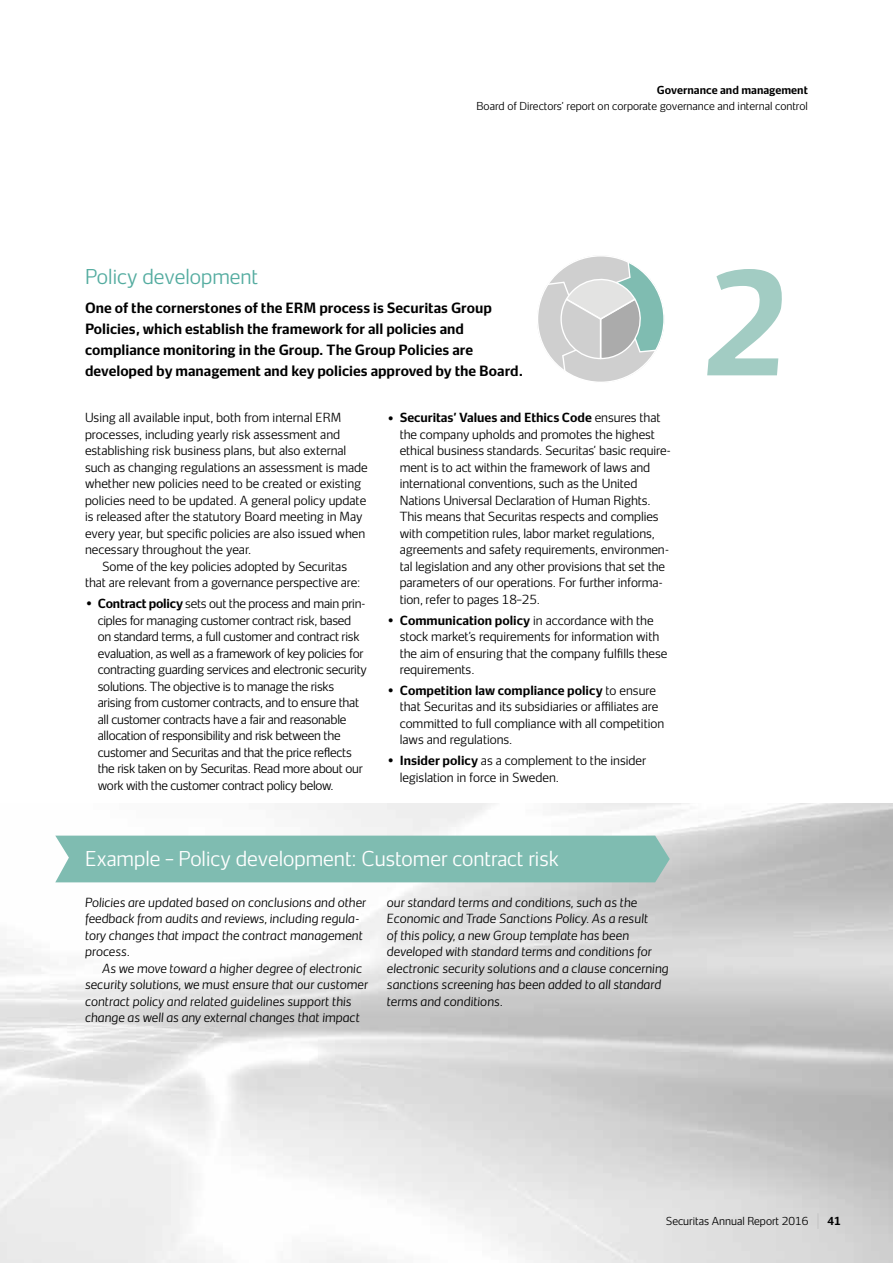
<style>
.page{position:relative;width:893px;height:1263px;background:#fff}
.page>*{position:absolute;margin:0;border:0;box-sizing:border-box;transform-origin:0 0}
.t1{font:italic 700 136.5px "Securitas Sans";color:#a2ccc3}
.t2{font:300 19.5px "Securitas Sans";color:#fff}
.t3{font:300 19.5px "Securitas Sans";color:#54aca0}
.t4{font:700 13.5px/21px "Securitas Sans";color:#000}
.t5{font:300 12px/16.5px "Securitas Sans";letter-spacing:-.005em;color:#000}
.t6{font:italic 300 12px/16.5px "Securitas Sans";color:#000}
.t7{font:300 10.5px "Securitas Sans";color:#000}
.t8{font:700 10.5px "Securitas Sans";color:#000}
.s1{font-size:27px}
.s2{font-weight:700}
</style>
<div class="page">
<div style="left:55px;top:836px;width:615px;height:46px;background:#7fbcb1"></div>
<svg style="left:539px;top:257px;width:124px;height:124px"></svg>
<svg style="left:818px;top:1213px;width:1px;height:16px"></svg>
<p class="t8" style="left:657px;top:80px;width:153px">Governance and management</p>
<p class="t7" style="left:476px;top:97px;width:333px">Board of Directors’ report on corporate governance and internal control</p>
<h2 class="t3" style="left:85px;top:260px;width:175px">Policy development</h2>
<p class="t4" style="left:85px;top:296px;width:439px">One of the cornerstones of the ERM process is Securitas Group Policies, which establish the framework for all policies and compliance monitoring in the Group. The Group Policies are developed by management and key policies approved by the Board.</p>
<p class="t5" style="left:85px;top:408px;width:258px">Using all available input, both from internal ERM</p>
<p class="t5" style="left:85px;top:425px;width:257px">processes, including yearly risk assessment and</p>
<p class="t5" style="left:85px;top:441px;width:263px">establishing risk business plans, but also external</p>
<p class="t5" style="left:85px;top:458px;width:284px">such as changing regulations an assessment is made</p>
<p class="t5" style="left:85px;top:474px;width:278px">whether new policies need to be created or existing</p>
<p class="t5" style="left:85px;top:491px;width:283px">policies need to be updated. A general policy update</p>
<p class="t5" style="left:85px;top:507px;width:279px">is released after the statutory Board meeting in May</p>
<p class="t5" style="left:85px;top:524px;width:282px">every year, but specific policies are also issued when</p>
<p class="t5" style="left:85px;top:540px;width:168px">necessary throughout the year.</p>
<p class="t5" style="left:102px;top:557px;width:247px">Some of the key policies adopted by Securitas</p>
<p class="t5" style="left:85px;top:573px;width:277px">that are relevant from a governance perspective are:</p>
<p class="t5" style="left:98px;top:594px;width:271px;text-indent:-13px"><span class="s1">•</span> <span class="s2">Contract policy</span> sets out the process and main prin&shy;ciples for managing customer contract risk, based on standard terms, a full customer and contract risk evaluation, as well as a framework of key policies for contracting guarding services and electronic security solutions. The objective is to manage the risks arising from customer contracts, and to ensure that all customer contracts have a fair and reasonable allocation of responsibility and risk between the customer and Securitas and that the price reflects the risk taken on by Securitas. Read more about our work with the customer contract policy below.</p>
<p class="t5" style="left:400px;top:408px;width:273px;text-indent:-13px"><span class="s1">•</span> <span class="s2">Securitas’ Values and Ethics Code</span> ensures that the company upholds and promotes the highest ethical business standards. Securitas’ basic require&shy;ment is to act within the framework of laws and international conventions, such as the United Nations Universal Declaration of Human Rights.<br>This means that Securitas respects and complies with competition rules, labor market regulations, agreements and safety requirements, environmen&shy;tal legislation and any other provisions that set the parameters of our operations. For further informa&shy;tion, refer to pages 18–25.</p>
<p class="t5" style="left:400px;top:610px;width:269px;text-indent:-13px"><span class="s1">•</span> <span class="s2">Communication policy</span> in accordance with the stock market’s requirements for information with the aim of ensuring that the company fulfills these requirements.</p>
<p class="t5" style="left:400px;top:681px;width:266px;text-indent:-13px"><span class="s1">•</span> <span class="s2">Competition law compliance policy</span> to ensure that Securitas and its subsidiaries or affiliates are committed to full compliance with all competition laws and regulations.</p>
<p class="t5" style="left:400px;top:751px;width:248px;text-indent:-13px"><span class="s1">•</span> <span class="s2">Insider policy</span> as a complement to the insider legislation in force in Sweden.</p>
<h2 class="t2" style="left:85px;top:842px;width:475px">Example – Policy development: Customer contract risk</h2>
<p class="t6" style="left:85px;top:893px;width:283px">Policies are updated based on conclusions and other feedback from audits and reviews, including regula&shy;tory changes that impact the contract management process.</p>
<p class="t6" style="left:85px;top:959px;width:284px;text-indent:17px">As we move toward a higher degree of electronic security solutions, we must ensure that our customer contract policy and related guidelines support this change as well as any external changes that impact</p>
<p class="t6" style="left:387px;top:893px;width:283px">our standard terms and conditions, such as the Economic and Trade Sanctions Policy. As a result<br>of this policy, a new Group template has been developed with standard terms and conditions for electronic security solutions and a clause concerning sanctions screening has been added to all standard terms and conditions.</p>
<h1 class="t1" style="left:703px;top:205px;width:88px">2</h1>
<p class="t7" style="left:666px;top:1212px;width:144px">Securitas Annual Report 2016</p>
<p class="t8" style="left:828px;top:1211px;width:15px">41</p>
</div>
